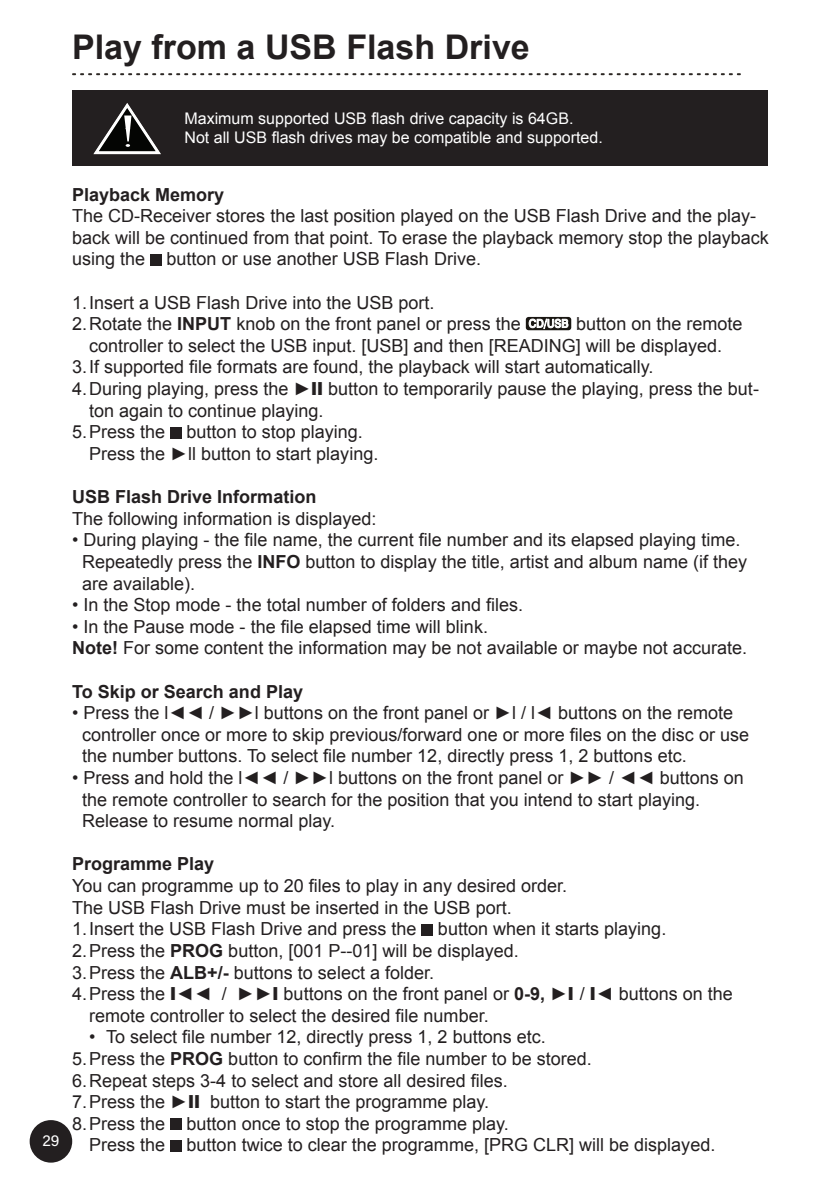
<style>
.page{position:relative;width:840px;height:1191px;background:#fff}
.page>*{position:absolute;margin:0;border:0;box-sizing:border-box;transform-origin:0 0}
.t1{font:700 34px "Arial";color:#231f20}
.t2{font:18px/21.6px "Arial";color:#231f20}
.t3{font:700 18px "Arial";color:#231f20}
.t4{font:16px/19.2px "Arial";color:#fff}
.t5{font:16px "Acumin Pro";color:#fff}
.s1{font-weight:700}
.s2{font-weight:900}
</style>
<div class="page">
<svg style="left:72px;top:73px;width:668px;height:2px"></svg>
<div style="left:150px;top:254px;width:11px;height:11px;background:#231f20"></div>
<svg style="left:525px;top:317px;width:46px;height:13px"></svg>
<svg style="left:528px;top:319px;width:39px;height:10px"></svg>
<div style="left:170px;top:427px;width:11px;height:11px;background:#231f20"></div>
<div style="left:421px;top:924px;width:11px;height:11px;background:#231f20"></div>
<div style="left:170px;top:1118px;width:11px;height:11px;background:#231f20"></div>
<div style="left:170px;top:1140px;width:11px;height:11px;background:#231f20"></div>
<div style="left:72px;top:91px;width:695px;height:75px;background:#231f20"></div>
<svg style="left:93px;top:103px;width:68px;height:52px"></svg>
<div style="left:31px;top:1121px;width:40px;height:40px;background:#231f20;border-radius:50%"></div>
<div style="left:30px;top:1120px;width:42px;height:42px;border:2px solid #231f20;border-radius:50%"></div>
<h1 class="t1" style="left:72px;top:24px;width:459px">Play from a USB Flash Drive</h1>
<p class="t4" style="left:184px;top:108px;width:419px">Maximum supported USB flash drive capacity is 64GB.<br>Not all USB flash drives may be compatible and supported.</p>
<p class="t5" style="left:42px;top:1129px;width:19px">29</p>
<p class="t3" style="left:72px;top:182px;width:154px">Playback Memory</p>
<p class="t2" style="left:72px;top:205px;width:698px">The CD-Receiver stores the last position played on the USB Flash Drive and the play&shy;back will be continued from that point. To erase the playback memory stop the playback using the button or use another USB Flash Drive.</p>
<p class="t2" style="left:72px;top:292px;width:450px">1.Insert a USB Flash Drive into the USB port.<br>2.Rotate the <span class="s1">INPUT</span> knob on the front panel or press the</p>
<p class="t2" style="left:576px;top:313px;width:168px">button on the remote</p>
<p class="t2" style="left:89px;top:335px;width:634px">controller to select the USB input. [USB] and then [READING] will be displayed.</p>
<p class="t2" style="left:72px;top:356px;width:582px">3.If supported file formats are found, the playback will start automatically.</p>
<p class="t2" style="left:72px;top:378px;width:688px">4.During playing, press the ►<span class="s2">ll</span> button to temporarily pause the playing, press the but-</p>
<p class="t2" style="left:89px;top:400px;width:236px">ton again to continue playing.</p>
<p class="t2" style="left:72px;top:421px;width:292px">5.Press the button to stop playing.</p>
<p class="t2" style="left:89px;top:443px;width:290px">Press the ►ll button to start playing.</p>
<p class="t3" style="left:72px;top:485px;width:246px">USB Flash Drive Information</p>
<p class="t2" style="left:72px;top:508px;width:306px">The following information is displayed:</p>
<p class="t2" style="left:82px;top:529px;width:666px;text-indent:-10px">• During playing - the file name, the current file number and its elapsed playing time.<br>Repeatedly press the <span class="s1">INFO</span> button to display the title, artist and album name (if they are available).</p>
<p class="t2" style="left:72px;top:594px;width:452px">• In the Stop mode - the total number of folders and files.</p>
<p class="t2" style="left:72px;top:616px;width:676px">• In the Pause mode - the file elapsed time will blink.<br><span class="s1">Note!</span> For some content the information may be not available or maybe not accurate.</p>
<p class="t3" style="left:72px;top:679px;width:232px">To Skip or Search and Play</p>
<p class="t2" style="left:82px;top:702px;width:668px;text-indent:-10px">• Press the l◄◄ / ►►l buttons on the front panel or ►l / l◄ buttons on the remote controller once or more to skip previous/forward one or more files on the disc or use the number buttons. To select file number 12, directly press 1, 2 buttons etc.</p>
<p class="t2" style="left:82px;top:767px;width:663px;text-indent:-10px">• Press and hold the l◄◄ / ►►l buttons on the front panel or ►► / ◄◄ buttons on the remote controller to search for the position that you intend to start playing.<br>Release to resume normal play.</p>
<p class="t3" style="left:72px;top:852px;width:144px">Programme Play</p>
<p class="t2" style="left:72px;top:875px;width:496px">You can programme up to 20 files to play in any desired order.</p>
<p class="t2" style="left:72px;top:896px;width:441px">The USB Flash Drive must be inserted in the USB port.</p>
<p class="t2" style="left:72px;top:918px;width:595px">1.Insert the USB Flash Drive and press the button when it starts playing.</p>
<p class="t2" style="left:72px;top:940px;width:448px">2.Press the <span class="s1">PROG</span> button, [001 P--01] will be displayed.</p>
<p class="t2" style="left:72px;top:961px;width:363px">3.Press the <span class="s1">ALB+/-</span> buttons to select a folder.</p>
<p class="t2" style="left:72px;top:983px;width:662px">4.Press the <span class="s2">l</span>◄◄ / ►►<span class="s2">l</span> buttons on the front panel or <span class="s1">0-9,</span> ►<span class="s2">l</span> / <span class="s2">l</span>◄ buttons on the</p>
<p class="t2" style="left:89px;top:1004px;width:401px">remote controller to select the desired file number.</p>
<p class="t2" style="left:72px;top:1026px;width:521px;text-indent:17px">• To select file number 12, directly press 1, 2 buttons etc.<br>5.Press the <span class="s1">PROG</span> button to confirm the file number to be stored.<br>6.Repeat steps 3-4 to select and store all desired files.<br>7.Press the ►<span class="s2">ll</span> button to start the programme play.<br>8.Press the button once to stop the programme play.</p>
<p class="t2" style="left:89px;top:1134px;width:627px">Press the button twice to clear the programme, [PRG CLR] will be displayed.</p>
</div>
